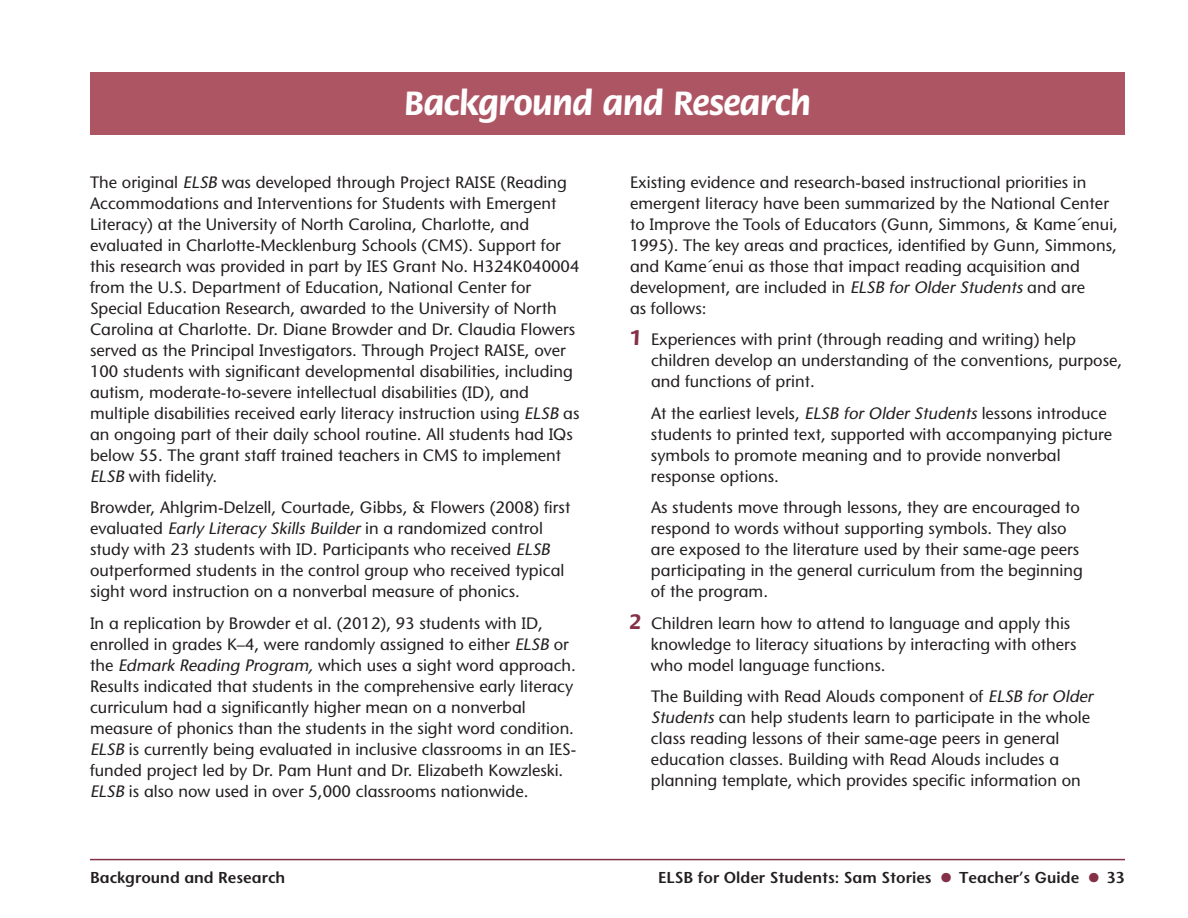
<style>
.page{position:relative;width:1188px;height:918px;background:#fff}
.page>*{position:absolute;margin:0;border:0;box-sizing:border-box;transform-origin:0 0}
.CT{font:700 36px "Flora";letter-spacing:-.01em;color:#fff}
.TX{font:500 16.5px/21px "ITC Stone Sans Attainment";color:#231f20}
.t1{font:15.75px "ITC Stone Sans Attainmen Semi";color:#231f20}
.s1{font-style:italic}
.s2{font-family:"Flora";font-weight:700;font-size:22.5px;color:#843046}
.s3{font-family:"ITC Stone Sans Attainment";font-weight:500;font-size:27px;color:#843046}
</style>
<div class="page">
<div style="left:90px;top:72px;width:1035px;height:63px;background:#ae5564"></div>
<hr style="left:90px;top:859px;width:1035px;height:1px;background:#843046">
<p class="CT" style="left:404px;top:84px;width:408px">Background and Research</p>
<p class="TX" style="left:90px;top:171px;width:491px">The original <span class="s1">ELSB</span> was developed through Project RAISE (Reading Accommodations and Interventions for Students with Emergent Literacy) at the University of North Carolina, Charlotte, and evaluated in Charlotte-Mecklenburg Schools (CMS). Support for this research was provided in part by IES Grant No. H324K040004 from the U.S. Department of Education, National Center for Special Education Research, awarded to the University of North Carolina at Charlotte. Dr. Diane Browder and Dr. Claudia Flowers served as the Principal Investigators. Through Project RAISE, over 100 students with significant developmental disabilities, including autism, moderate-to-severe intellectual disabilities (ID), and multiple disabilities received early literacy instruction using <span class="s1">ELSB</span> as an ongoing part of their daily school routine. All students had IQs below 55. The grant staff trained teachers in CMS to implement <span class="s1">ELSB</span> with fidelity.</p>
<p class="TX" style="left:90px;top:497px;width:482px">Browder, Ahlgrim-Delzell, Courtade, Gibbs, &amp; Flowers (2008) first evaluated <span class="s1">Early Literacy Skills Builder</span> in a randomized control study with 23 students with ID. Participants who received <span class="s1">ELSB </span>outperformed students in the control group who received typical sight word instruction on a nonverbal measure of phonics.</p>
<p class="TX" style="left:90px;top:612px;width:488px">In a replication by Browder et al. (2012), 93 students with ID, enrolled in grades K–4, were randomly assigned to either <span class="s1">ELSB</span> or the <span class="s1">Edmark Reading Program,</span> which uses a sight word approach.<br>Results indicated that students in the comprehensive early literacy curriculum had a significantly higher mean on a nonverbal measure of phonics than the students in the sight word condition.<br><span class="s1">ELSB</span> is currently being evaluated in inclusive classrooms in an IES&shy;funded project led by Dr. Pam Hunt and Dr. Elizabeth Kowzleski.<br><span class="s1">ELSB</span> is also now used in over 5,000 classrooms nationwide.</p>
<p class="TX" style="left:630px;top:171px;width:490px">Existing evidence and research-based instructional priorities in emergent literacy have been summarized by the National Center to Improve the Tools of Educators (Gunn, Simmons, &amp; Kame´enui, 1995). The key areas and practices, identified by Gunn, Simmons, and Kame´enui as those that impact reading acquisition and development, are included in <span class="s1">ELSB for Older Students</span> and are<br>as follows:</p>
<p class="TX" style="left:651px;top:329px;width:473px;text-indent:-21px"><span class="s2">1</span> Experiences with print (through reading and writing) help children develop an understanding of the conventions, purpose, and functions of print.</p>
<p class="TX" style="left:651px;top:402px;width:463px">At the earliest levels, <span class="s1">ELSB for Older Students</span> lessons introduce students to printed text, supported with accompanying picture symbols to promote meaning and to provide nonverbal response options.</p>
<p class="TX" style="left:651px;top:497px;width:433px">As students move through lessons, they are encouraged to respond to words without supporting symbols. They also are exposed to the literature used by their same-age peers participating in the general curriculum from the beginning of the program.</p>
<p class="TX" style="left:651px;top:612px;width:427px;text-indent:-21px"><span class="s2">2</span> Children learn how to attend to language and apply this knowledge to literacy situations by interacting with others who model language functions.</p>
<p class="TX" style="left:651px;top:686px;width:447px">The Building with Read Alouds component of <span class="s1">ELSB for Older Students</span> can help students learn to participate in the whole class reading lessons of their same-age peers in general education classes. Building with Read Alouds includes a planning template, which provides specific information on</p>
<p class="t1" style="left:90px;top:868px;width:197px">Background and Research</p>
<p class="t1" style="left:658px;top:868px;width:468px">ELSB for Older Students: Sam Stories <span class="s3">•</span> Teacher’s Guide <span class="s3">•</span> 33</p>
</div>
